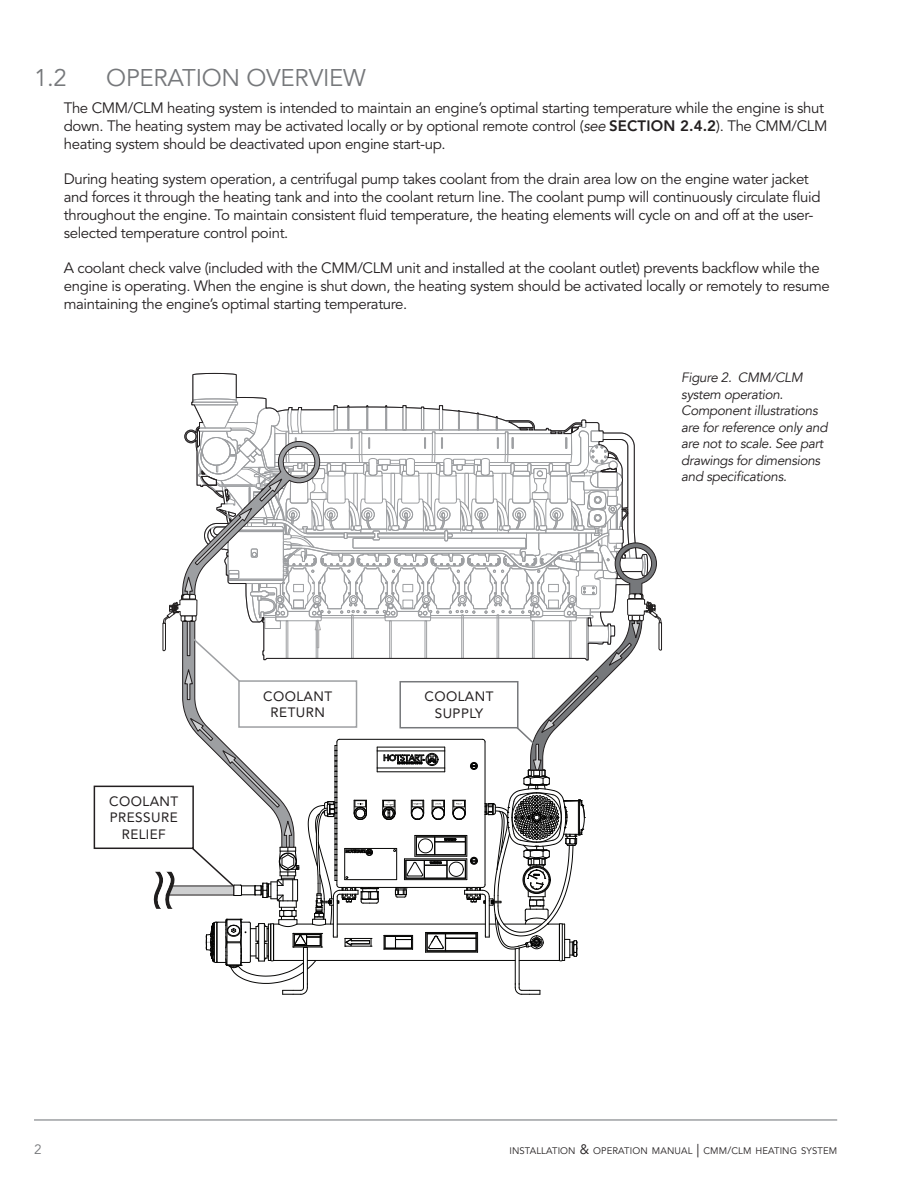
<style>
.page{position:relative;width:918px;height:1188px;background:#fff}
.page>*{position:absolute;margin:0;border:0;box-sizing:border-box;transform-origin:0 0}
.t1{font:24px "Avenir LT Std";letter-spacing:-.01em;color:#76787b}
.Content{font:15px/18px "Avenir LT Std";letter-spacing:-.025em;color:#231f20}
.t2{font:italic 13.5px/16.5px "Avenir LT";letter-spacing:-.025em;color:#231f20}
.Table_Content{font:13.5px/16.5px "Avenir LT Std";letter-spacing:.03em;color:#231f20;text-align:center}
.t3{font:13.5px "Avenir LT Std";color:#76787b}
.t4{font:9.45px "Avenir LT Std";letter-spacing:.015em;color:#231f20}
.s1{font-family:"Avenir LT";font-style:italic}
.s2{font-weight:800}
.s3{font-size:13.5px}
.s4{font-size:10.5px}
</style>
<div class="page">
<hr style="left:34px;top:1119px;width:803px;height:2px;background:#9d9fa2">
<svg style="left:153px;top:373px;width:509px;height:622px"></svg>
<div style="left:94px;top:786px;width:99px;height:62px;background:#fff"></div>
<div style="left:94px;top:786px;width:100px;height:63px;border:2px solid #231f20"></div>
<p class="t1" style="left:34px;top:64px;width:34px">1.2</p>
<p class="t1" style="left:106px;top:64px;width:261px">OPERATION OVERVIEW</p>
<p class="Content" style="left:64px;top:99px;width:765px">The CMM/CLM heating system is intended to maintain an engine’s optimal starting temperature while the engine is shut down. The heating system may be activated locally or by optional remote control (<span class="s1">see</span> <span class="s2">SECTION 2.4.2</span>). The CMM/CLM heating system should be deactivated upon engine start-up.</p>
<p class="Content" style="left:64px;top:170px;width:758px">During heating system operation, a centrifugal pump takes coolant from the drain area low on the engine water jacket and forces it through the heating tank and into the coolant return line. The coolant pump will continuously circulate fluid throughout the engine. To maintain consistent fluid temperature, the heating elements will cycle on and off at the user&shy;selected temperature control point.</p>
<p class="Content" style="left:64px;top:259px;width:768px">A coolant check valve (included with the CMM/CLM unit and installed at the coolant outlet) prevents backflow while the engine is operating. When the engine is shut down, the heating system should be activated locally or remotely to resume maintaining the engine’s optimal starting temperature.</p>
<p class="Table_Content" style="left:109px;top:793px;width:70px">COOLANT<br>PRESSURE<br>RELIEF</p>
<p class="Table_Content" style="left:263px;top:688px;width:70px">COOLANT<br>RETURN</p>
<p class="Table_Content" style="left:425px;top:688px;width:70px">COOLANT<br>SUPPLY</p>
<p class="t2" style="left:681px;top:370px;width:148px">Figure 2. CMM/CLM system operation.<br>Component illustrations are for reference only and are not to scale. See part drawings for dimensions and specifications.</p>
<p class="t3" style="left:34px;top:1141px;width:9px">2</p>
<p class="t4" style="left:509px;top:1145px;width:329px">INSTALLATION <span class="s3">&amp;</span> OPERATION MANUAL <span class="s3">|</span> CMM<span class="s4">/</span>CLM HEATING SYSTEM</p>
</div>
